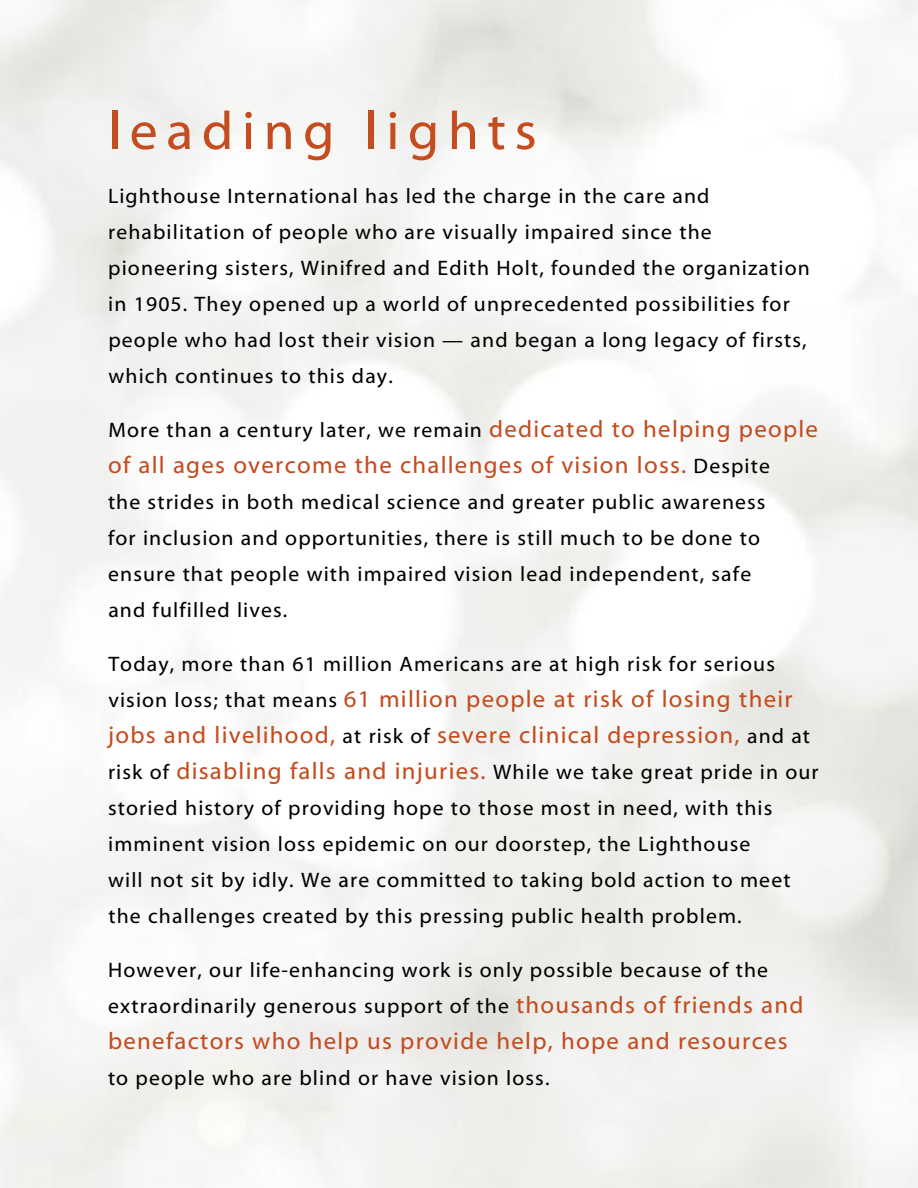
<style>
.page{position:relative;width:918px;height:1188px;background:#fff}
.page>*{position:absolute;margin:0;border:0;box-sizing:border-box;transform-origin:0 0}
.t1{font:54px "Myriad Web Pro";letter-spacing:.16em;color:#c44c1f}
.t2{font:24px/36px "Myriad Web Pro";letter-spacing:.055em;color:#c44c1f}
.t3{font:21px/36px "Myriad Web Pro";letter-spacing:.055em;color:#000}
.s1{font-size:24px;color:#c44c1f}
.s2{font-size:21px;color:#000}
</style>
<div class="page">
<h1 class="t1" style="left:108px;top:99px;width:430px">leading lights</h1>
<p class="t3" style="left:108px;top:178px;width:703px">Lighthouse International has led the charge in the care and rehabilitation of people who are visually impaired since the pioneering sisters, Winifred and Edith Holt, founded the organization in 1905. They opened up a world of unprecedented possibilities for people who had lost their vision — and began a long legacy of firsts, which continues to this day.</p>
<p class="t3" style="left:109px;top:412px;width:711px">More than a century later, we remain <span class="s1">dedicated to helping people</span></p>
<p class="t2" style="left:108px;top:447px;width:663px">of all ages overcome the challenges of vision loss. <span class="s2">Despite</span></p>
<p class="t3" style="left:108px;top:484px;width:659px">the strides in both medical science and greater public awareness for inclusion and opportunities, there is still much to be done to ensure that people with impaired vision lead independent, safe and fulfilled lives.</p>
<p class="t3" style="left:108px;top:646px;width:668px">Today, more than 61 million Americans are at high risk for serious</p>
<p class="t2" style="left:108px;top:681px;width:704px"><span class="s2">vision loss; that means</span> 61 million people at risk of losing their jobs and livelihood, <span class="s2">at risk of</span> severe clinical depression, <span class="s2">and at</span></p>
<p class="t3" style="left:108px;top:754px;width:712px">risk of <span class="s1">disabling falls and injuries.</span> While we take great pride in our storied history of providing hope to those most in need, with this imminent vision loss epidemic on our doorstep, the Lighthouse<br>will not sit by idly. We are committed to taking bold action to meet the challenges created by this pressing public health problem.</p>
<p class="t3" style="left:108px;top:952px;width:697px">However, our life-enhancing work is only possible because of the extraordinarily generous support of the <span class="s1">thousands of friends and</span></p>
<p class="t2" style="left:108px;top:1023px;width:681px">benefactors who help us provide help, hope and resources</p>
<p class="t3" style="left:108px;top:1060px;width:443px">to people who are blind or have vision loss.</p>
</div>
